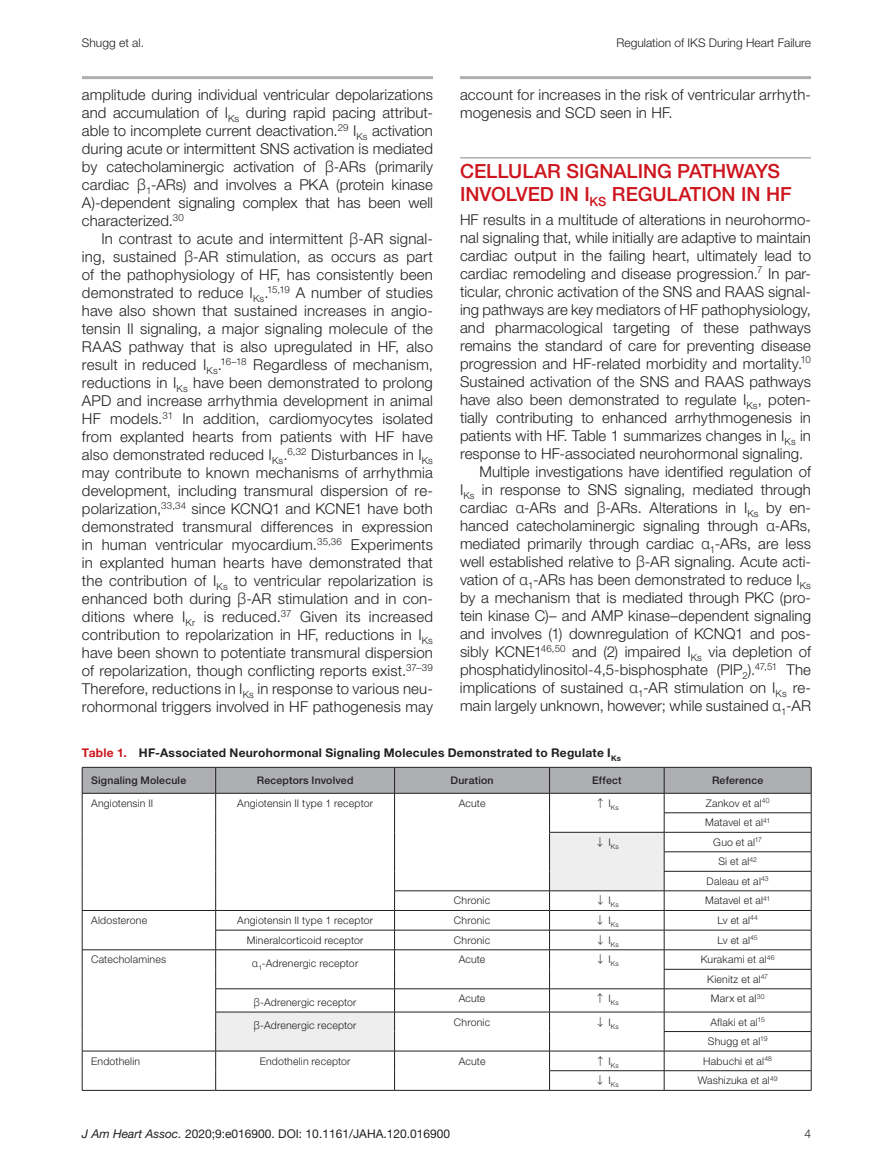
<style>
.page{position:relative;width:893px;height:1174px;background:#fff}
.page>*{position:absolute;margin:0;border:0;box-sizing:border-box;transform-origin:0 0}
.t1{font:500 19.5px/22.5px "Helvetica Neue LT Std";color:#cd151d}
.t2{font:300 15px/18px "Helvetica Neue LT Std";letter-spacing:.005em;color:#231f20;text-align:justify}
.t3{font:700 12px "Helvetica Neue LT Std";letter-spacing:.02em;color:#231f20}
.t4{font:12px "Helvetica Neue LT Std";color:#231f20}
.t5{font:300 12px "Helvetica Neue LT Std";color:#231f20}
.t6{font:300 10.5px/19.5px "Helvetica Neue LT Std";letter-spacing:.02em;color:#231f20}
.t7{font:500 10.5px "Helvetica Neue LT Std";letter-spacing:.02em;color:#231f20}
.t8{font:300 6.9px "Helvetica Neue LT Std";letter-spacing:.02em;color:#231f20}
.s1{font-family:"Noto Sans"}
.s2{color:#cd151d}
.s3{font-style:italic}
</style>
<div class="page">
<hr style="left:460px;top:157px;width:351px;height:2px;background:#aeafb3">
<hr style="left:82px;top:1090px;width:134px;height:1px;background:#231f20">
<hr style="left:216px;top:1090px;width:179px;height:1px;background:#231f20">
<hr style="left:395px;top:1090px;width:155px;height:1px;background:#231f20">
<hr style="left:549px;top:1090px;width:115px;height:1px;background:#231f20">
<svg style="left:82px;top:767px;width:730px;height:323px"></svg>
<hr style="left:664px;top:1090px;width:147px;height:1px;background:#231f20">
<hr style="left:82px;top:76px;width:351px;height:3px;background:#aeafb3">
<hr style="left:460px;top:76px;width:351px;height:3px;background:#aeafb3">
<p class="t5" style="left:82px;top:35px;width:64px">Shugg et al.</p>
<p class="t5" style="left:616px;top:35px;width:196px">Regulation of IKS During Heart Failure</p>
<p class="t2" style="left:82px;top:85px;width:353px">amplitude during individual ventricular depolarizations and accumulation of I<sub>Ks</sub> during rapid pacing attribut&shy;able to incomplete current deactivation.<sup>29</sup> I<sub>Ks</sub> activation during acute or intermittent SNS activation is mediated by catecholaminergic activation of <span class="s1">β</span>-ARs (primarily cardiac <span class="s1">β</span><sub>1</sub>-ARs) and involves a PKA (protein kinase A)-dependent signaling complex that has been well characterized.<sup>30</sup></p>
<p class="t2" style="left:82px;top:229px;width:353px;text-indent:20px">In contrast to acute and intermittent <span class="s1">β</span>-AR signal&shy;ing, sustained <span class="s1">β</span>-AR stimulation, as occurs as part of the pathophysiology of HF, has consistently been demonstrated to reduce I<sub>Ks</sub>.<sup>15,19</sup> A number of studies have also shown that sustained increases in angio&shy;tensin II signaling, a major signaling molecule of the RAAS pathway that is also upregulated in HF, also result in reduced I<sub>Ks</sub>.<sup>16–18</sup> Regardless of mechanism, reductions in I<sub>Ks</sub> have been demonstrated to prolong APD and increase arrhythmia development in animal HF models.<sup>31</sup> In addition, cardiomyocytes isolated from explanted hearts from patients with HF have also demonstrated reduced I<sub>Ks</sub>.<sup>6,32</sup> Disturbances in I<sub>Ks </sub>may contribute to known mechanisms of arrhythmia development, including transmural dispersion of re&shy;polarization,<sup>33,34</sup> since KCNQ1 and KCNE1 have both demonstrated transmural differences in expression in human ventricular myocardium.<sup>35,36</sup> Experiments in explanted human hearts have demonstrated that the contribution of I<sub>Ks</sub> to ventricular repolarization is enhanced both during <span class="s1">β</span>-AR stimulation and in con&shy;ditions where I<sub>Kr</sub> is reduced.<sup>37</sup> Given its increased contribution to repolarization in HF, reductions in I<sub>Ks </sub>have been shown to potentiate transmural dispersion of repolarization, though conflicting reports exist.<sup>37–39<br></sup>Therefore, reductions in I<sub>Ks</sub> in response to various neu&shy;rohormonal triggers involved in HF pathogenesis may</p>
<p class="t2" style="left:460px;top:85px;width:352px">account for increases in the risk of ventricular arrhyth&shy;mogenesis and SCD seen in HF.</p>
<h1 class="t1" style="left:460px;top:160px;width:333px">CELLULAR SIGNALING PATHWAYS<br>INVOLVED IN I<sub>KS</sub> REGULATION IN HF</h1>
<p class="t2" style="left:460px;top:210px;width:352px">HF results in a multitude of alterations in neurohormo-</p>
<p class="t2" style="left:460px;top:228px;width:352px">nal signaling that, while initially are adaptive to maintain</p>
<p class="t2" style="left:460px;top:246px;width:352px">cardiac output in the failing heart, ultimately lead to</p>
<p class="t2" style="left:460px;top:264px;width:352px">cardiac remodeling and disease progression.<sup>7</sup> In par-</p>
<p class="t2" style="left:460px;top:282px;width:352px">ticular, chronic activation of the SNS and RAAS signal-</p>
<p class="t2" style="left:460px;top:300px;width:352px">ing pathways are key mediators of HF pathophysiology,</p>
<p class="t2" style="left:460px;top:318px;width:352px">and pharmacological targeting of these pathways</p>
<p class="t2" style="left:460px;top:336px;width:353px">remains the standard of care for preventing disease</p>
<p class="t2" style="left:460px;top:354px;width:352px">progression and HF-related morbidity and mortality.<sup>10</sup></p>
<p class="t2" style="left:460px;top:372px;width:352px">Sustained activation of the SNS and RAAS pathways</p>
<p class="t2" style="left:460px;top:390px;width:352px">have also been demonstrated to regulate I<sub>Ks</sub>, poten-</p>
<p class="t2" style="left:460px;top:408px;width:352px">tially contributing to enhanced arrhythmogenesis in</p>
<p class="t2" style="left:460px;top:426px;width:352px">patients with HF. Table 1 summarizes changes in I<sub>Ks</sub> in</p>
<p class="t2" style="left:460px;top:444px;width:345px">response to HF-associated neurohormonal signaling.</p>
<p class="t2" style="left:479px;top:462px;width:333px">Multiple investigations have identified regulation of</p>
<p class="t2" style="left:460px;top:480px;width:353px">I<sub>Ks</sub> in response to SNS signaling, mediated through</p>
<p class="t2" style="left:460px;top:498px;width:352px">cardiac <span class="s1">α</span>-ARs and <span class="s1">β</span>-ARs. Alterations in I<sub>Ks</sub> by en-</p>
<p class="t2" style="left:460px;top:516px;width:352px">hanced catecholaminergic signaling through <span class="s1">α</span>-ARs,</p>
<p class="t2" style="left:460px;top:534px;width:352px">mediated primarily through cardiac <span class="s1">α</span><sub>1</sub>-ARs, are less</p>
<p class="t2" style="left:460px;top:552px;width:352px">well established relative to <span class="s1">β</span>-AR signaling. Acute acti-</p>
<p class="t2" style="left:460px;top:570px;width:352px">vation of <span class="s1">α</span><sub>1</sub>-ARs has been demonstrated to reduce I<sub>Ks</sub></p>
<p class="t2" style="left:460px;top:588px;width:352px">by a mechanism that is mediated through PKC (pro-</p>
<p class="t2" style="left:460px;top:606px;width:353px">tein kinase C)– and AMP kinase–dependent signaling</p>
<p class="t2" style="left:460px;top:624px;width:352px">and involves (1) downregulation of KCNQ1 and pos-</p>
<p class="t2" style="left:460px;top:642px;width:352px">sibly KCNE1<sup>46,50</sup> and (2) impaired I<sub>Ks</sub> via depletion of</p>
<p class="t2" style="left:460px;top:660px;width:352px">phosphatidylinositol-4,5-bisphosphate (PIP<sub>2</sub>).<sup>47,51</sup> The</p>
<p class="t2" style="left:460px;top:678px;width:352px">implications of sustained <span class="s1">α</span><sub>1</sub>-AR stimulation on I<sub>Ks</sub> re-</p>
<p class="t2" style="left:460px;top:696px;width:352px">main largely unknown, however; while sustained <span class="s1">α</span><sub>1</sub>-AR</p>
<p class="t3" style="left:82px;top:745px;width:540px"><span class="s2">Table 1.</span> HF-Associated Neurohormonal Signaling Molecules Demonstrated to Regulate I<sub>Ks</sub></p>
<p class="t7" style="left:91px;top:774px;width:97px">Signaling Molecule</p>
<p class="t7" style="left:257px;top:774px;width:98px">Receptors Involved</p>
<p class="t7" style="left:451px;top:774px;width:45px">Duration</p>
<p class="t7" style="left:592px;top:774px;width:31px">Effect</p>
<p class="t7" style="left:712px;top:774px;width:53px">Reference</p>
<p class="t6" style="left:91px;top:793px;width:64px">Angiotensin II</p>
<p class="t6" style="left:237px;top:793px;width:137px">Angiotensin II type 1 receptor</p>
<p class="t6" style="left:459px;top:793px;width:28px">Acute</p>
<p class="t8" style="left:595px;top:803px;width:25px"><sup>↑</sup> <sup>I</sup>Ks</p>
<p class="t6" style="left:705px;top:793px;width:67px">Zankov et al<sup>40<br></sup>Matavel et al<sup>41</sup></p>
<p class="t8" style="left:595px;top:842px;width:25px"><sup>↓</sup> <sup>I</sup>Ks</p>
<p class="t6" style="left:707px;top:832px;width:64px;text-align:center">Guo et al<sup>17<br></sup>Si et al<sup>42<br></sup>Daleau et al<sup>43</sup></p>
<p class="t6" style="left:454px;top:890px;width:38px">Chronic</p>
<p class="t8" style="left:595px;top:900px;width:25px"><sup>↓</sup> <sup>I</sup>Ks</p>
<p class="t6" style="left:705px;top:890px;width:67px">Matavel et al<sup>41</sup></p>
<p class="t6" style="left:91px;top:910px;width:58px">Aldosterone</p>
<p class="t6" style="left:237px;top:910px;width:137px">Angiotensin II type 1 receptor</p>
<p class="t6" style="left:454px;top:910px;width:38px">Chronic</p>
<p class="t8" style="left:595px;top:920px;width:25px"><sup>↓</sup> <sup>I</sup>Ks</p>
<p class="t6" style="left:718px;top:910px;width:42px">Lv et al<sup>44</sup></p>
<p class="t6" style="left:247px;top:930px;width:118px">Mineralcorticoid receptor</p>
<p class="t6" style="left:454px;top:930px;width:38px">Chronic</p>
<p class="t8" style="left:595px;top:940px;width:25px"><sup>↓</sup> <sup>I</sup>Ks</p>
<p class="t6" style="left:718px;top:930px;width:42px">Lv et al<sup>45</sup></p>
<p class="t6" style="left:91px;top:949px;width:76px">Catecholamines</p>
<p class="t6" style="left:252px;top:953px;width:108px"><span class="s1">α</span><sub>1</sub>-Adrenergic receptor</p>
<p class="t6" style="left:459px;top:949px;width:28px">Acute</p>
<p class="t8" style="left:595px;top:959px;width:25px"><sup>↓</sup> <sup>I</sup>Ks</p>
<p class="t6" style="left:701px;top:949px;width:75px;text-align:center">Kurakami et al<sup>46<br></sup>Kienitz et al<sup>47</sup></p>
<p class="t6" style="left:254px;top:992px;width:104px"><span class="s1">β</span>-Adrenergic receptor</p>
<p class="t6" style="left:459px;top:988px;width:28px">Acute</p>
<p class="t8" style="left:595px;top:998px;width:25px"><sup>↑</sup> <sup>I</sup>Ks</p>
<p class="t6" style="left:711px;top:988px;width:55px">Marx et al<sup>30</sup></p>
<p class="t6" style="left:254px;top:1015px;width:104px"><span class="s1">β</span>-Adrenergic receptor</p>
<p class="t6" style="left:454px;top:1011px;width:38px">Chronic</p>
<p class="t8" style="left:595px;top:1021px;width:25px"><sup>↓</sup> <sup>I</sup>Ks</p>
<p class="t6" style="left:708px;top:1011px;width:61px">Aflaki et al<sup>15<br></sup>Shugg et al<sup>19</sup></p>
<p class="t6" style="left:91px;top:1050px;width:50px">Endothelin</p>
<p class="t6" style="left:260px;top:1050px;width:92px">Endothelin receptor</p>
<p class="t6" style="left:459px;top:1050px;width:28px">Acute</p>
<p class="t8" style="left:595px;top:1060px;width:25px"><sup>↑</sup> <sup>I</sup>Ks</p>
<p class="t6" style="left:703px;top:1050px;width:70px">Habuchi et al<sup>48</sup></p>
<p class="t8" style="left:595px;top:1080px;width:25px"><sup>↓</sup> <sup>I</sup>Ks</p>
<p class="t6" style="left:698px;top:1070px;width:81px">Washizuka et al<sup>49</sup></p>
<p class="t4" style="left:82px;top:1126px;width:370px"><span class="s3">J Am Heart Assoc.</span> 2020;9:e016900. DOI: 10.1161/JAHA.120.016900</p>
<p class="t5" style="left:804px;top:1126px;width:8px">4</p>
</div>
